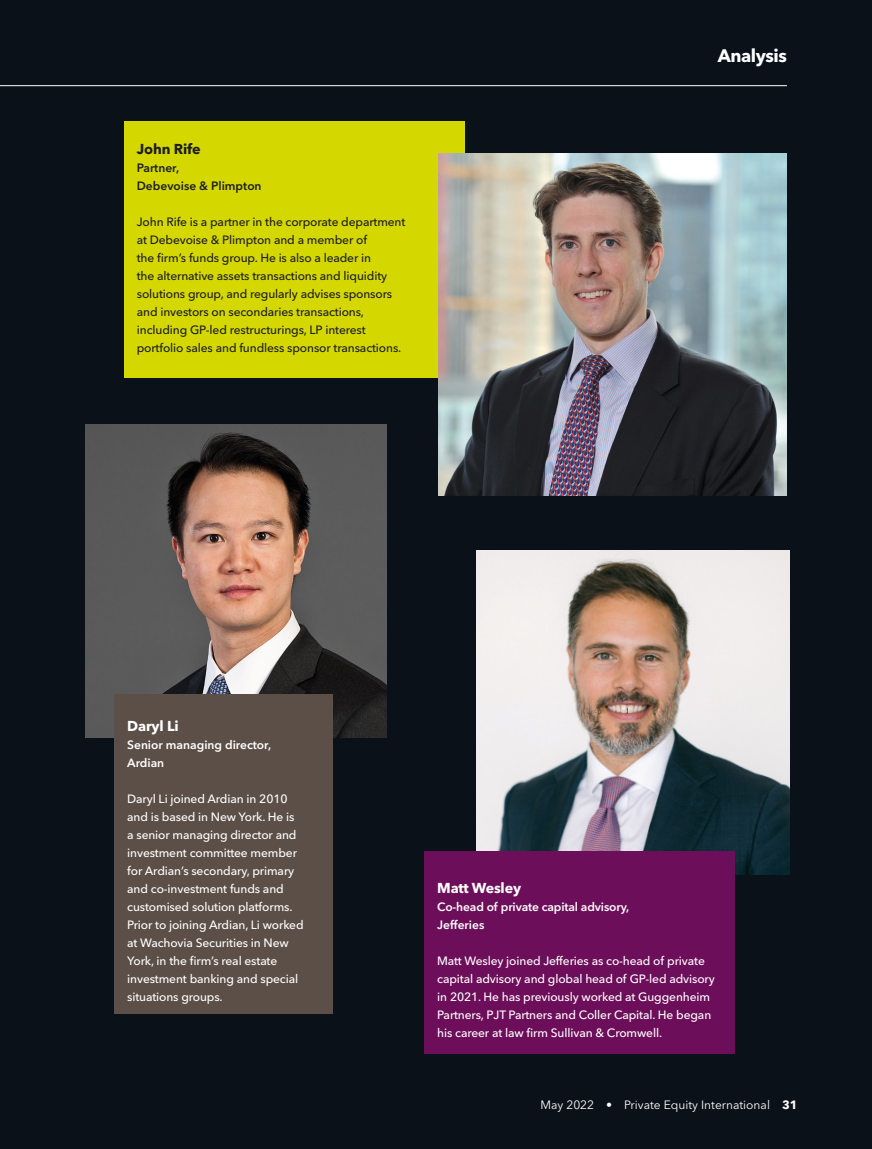
<style>
.page{position:relative;width:872px;height:1149px;background:#fff}
.page>*{position:absolute;margin:0;border:0;box-sizing:border-box;transform-origin:0 0}
.t1{font:700 18px "Avenir Next LT Pro";letter-spacing:-.025em;color:#fff}
.t2{font:700 14.25px "Avenir Next LT Pro";letter-spacing:-.01em;color:#fff}
.t3{font:700 14.25px "Avenir Next LT Pro";letter-spacing:-.01em;color:#1d1d1b}
.t4{font:500 12px/18px "Avenir Next LT Pro";letter-spacing:-.01em;color:#fff}
.t5{font:500 12px/18px "Avenir Next LT Pro";letter-spacing:-.01em;color:#1d1d1b}
.t6{font:600 12px/18px "Avenir Next LT Pro";color:#fff}
.t7{font:12px "Avenir Next LT Pro";color:#fff}
.t8{font:600 12px/18px "Avenir Next LT Pro";color:#1d1d1b}
.s1{font-weight:700}
</style>
<div class="page">
<div style="left:0;top:0;width:872px;height:1148px;background:#0b1119"></div>
<hr style="left:0;top:85px;width:787px;height:1px;background:#fff">
<div style="left:124px;top:122px;width:341px;height:256px;background:#d4d800"></div>
<img style="left:438px;top:153px;width:349px;height:342px">
<img style="left:477px;top:550px;width:312px;height:324px">
<img style="left:85px;top:425px;width:301px;height:312px">
<div style="left:114px;top:693px;width:219px;height:320px;background:#5c4f48"></div>
<div style="left:424px;top:850px;width:311px;height:203px;background:#6d0e5a"></div>
<p class="t3" style="left:137px;top:140px;width:65px">John Rife</p>
<p class="t8" style="left:137px;top:159px;width:126px">Partner,<br>Debevoise &amp; Plimpton</p>
<p class="t5" style="left:137px;top:213px;width:270px">John Rife is a partner in the corporate department at Debevoise &amp; Plimpton and a member of<br>the firm’s funds group. He is also a leader in<br>the alternative assets transactions and liquidity solutions group, and regularly advises sponsors and investors on secondaries transactions, including GP-led restructurings, LP interest portfolio sales and fundless sponsor transactions.</p>
<h1 class="t1" style="left:717px;top:45px;width:71px">Analysis</h1>
<p class="t2" style="left:127px;top:716px;width:53px">Daryl Li</p>
<p class="t6" style="left:127px;top:735px;width:145px">Senior managing director,<br>Ardian</p>
<p class="t4" style="left:127px;top:789px;width:178px">Daryl Li joined Ardian in 2010 and is based in New York. He is a senior managing director and investment committee member for Ardian’s secondary, primary and co-investment funds and customised solution platforms.<br>Prior to joining Ardian, Li worked at Wachovia Securities in New<br>York, in the firm’s real estate investment banking and special situations groups.</p>
<p class="t2" style="left:437px;top:878px;width:85px">Matt Wesley</p>
<p class="t6" style="left:437px;top:897px;width:194px">Co-head of private capital advisory,<br>Jefferies</p>
<p class="t4" style="left:437px;top:951px;width:279px">Matt Wesley joined Jefferies as co-head of private capital advisory and global head of GP-led advisory in 2021. He has previously worked at Guggenheim Partners, PJT Partners and Coller Capital. He began his career at law firm Sullivan &amp; Cromwell.</p>
<p class="t7" style="left:540px;top:1097px;width:258px">May 2022 • Private Equity International <span class="s1">31</span></p>
</div>
